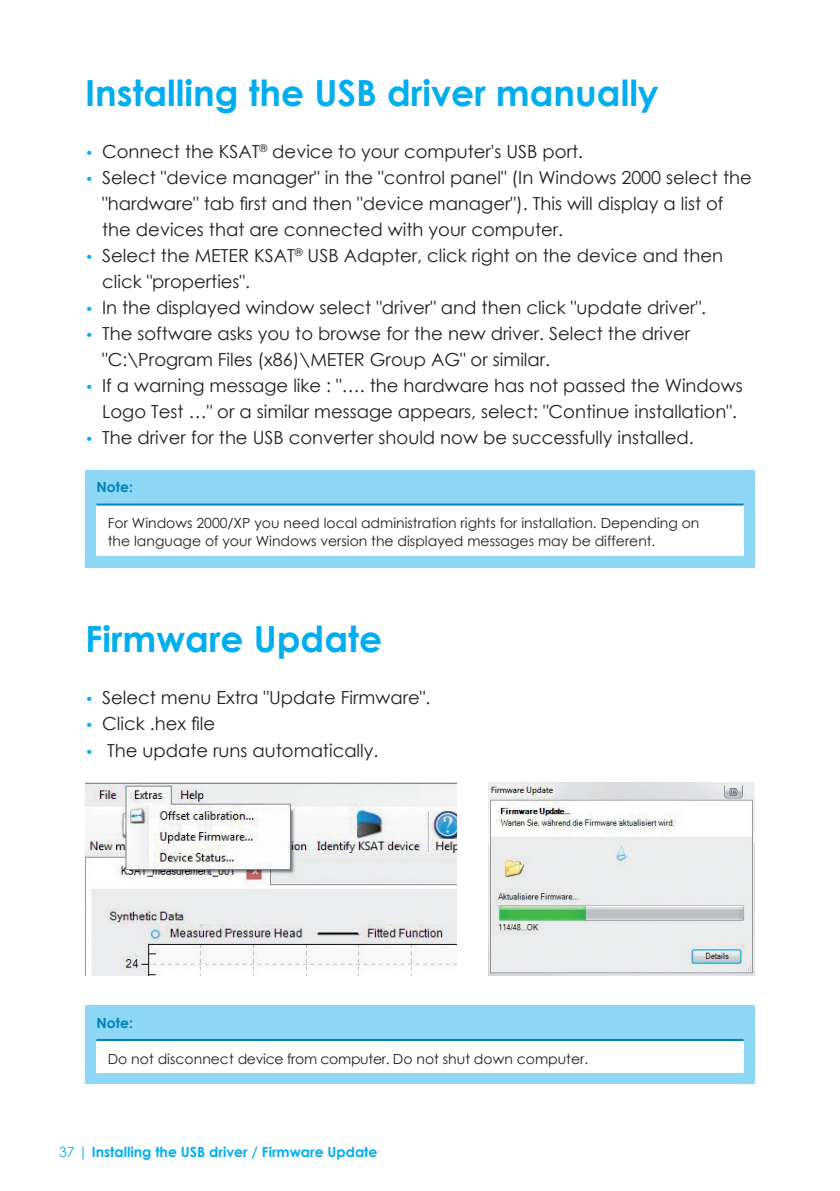
<style>
.page{position:relative;width:840px;height:1191px;background:#fff}
.page>*{position:absolute;margin:0;border:0;box-sizing:border-box;transform-origin:0 0}
.t1{font:700 36px "Century Gothic";color:#00aeef}
.t2{font:18px/26px "Century Gothic";color:#231f20}
.t3{font:14px/18px "Century Gothic";color:#231f20}
.t4{font:700 14px "Century Gothic";color:#00aeef}
.t5{font:700 14px "Century Gothic";color:#0083b6}
.s1{font-weight:700;font-size:14px;color:#00aeef}
.s2{font-weight:400}
</style>
<div class="page">
<div style="left:85px;top:470px;width:669px;height:98px;background:#8dd7f7"></div>
<div style="left:96px;top:505px;width:647px;height:50px;background:#fff"></div>
<hr style="left:96px;top:503px;width:647px;height:2px;background:#0083b6">
<img style="left:488px;top:782px;width:266px;height:193px">
<img style="left:86px;top:782px;width:370px;height:193px">
<div style="left:85px;top:1005px;width:669px;height:78px;background:#8dd7f7"></div>
<div style="left:96px;top:1040px;width:647px;height:32px;background:#fff"></div>
<hr style="left:96px;top:1039px;width:647px;height:2px;background:#0083b6">
<h1 class="t1" style="left:85px;top:66px;width:575px">Installing the USB driver manually</h1>
<p class="t2" style="left:85px;top:138px;width:499px"><span class="s1">•</span> Connect the KSAT<sup>®</sup> device to your computer's USB port.</p>
<p class="t2" style="left:102px;top:164px;width:650px;text-indent:-17px"><span class="s1">•</span> Select "device manager" in the "control panel" (In Windows 2000 select the "hardware" tab first and then "device manager"). This will display a list of the devices that are connected with your computer.</p>
<p class="t2" style="left:102px;top:242px;width:622px;text-indent:-17px"><span class="s1">•</span> Select the METER KSAT<sup>®</sup> USB Adapter, click right on the device and then click "properties".</p>
<p class="t2" style="left:85px;top:294px;width:622px"><span class="s1">•</span> In the displayed window select "driver" and then click "update driver".</p>
<p class="t2" style="left:102px;top:320px;width:589px;text-indent:-17px"><span class="s1">•</span> The software asks you to browse for the new driver. Select the driver "C:\Program Files (x86)\METER Group AG" or similar.</p>
<p class="t2" style="left:102px;top:372px;width:641px;text-indent:-17px"><span class="s1">•</span> If a warning message like : "…. the hardware has not passed the Windows<br>Logo Test …" or a similar message appears, select: "Continue installation".</p>
<p class="t2" style="left:85px;top:424px;width:609px"><span class="s1">•</span> The driver for the USB converter should now be successfully installed.</p>
<p class="t5" style="left:96px;top:476px;width:38px">Note:</p>
<p class="t3" style="left:108px;top:514px;width:593px">For Windows 2000/XP you need local administration rights for installation. Depending on the language of your Windows version the displayed messages may be different.</p>
<h1 class="t1" style="left:85px;top:612px;width:298px">Firmware Update</h1>
<p class="t2" style="left:85px;top:684px;width:346px"><span class="s1">•</span> Select menu Extra "Update Firmware".</p>
<p class="t2" style="left:85px;top:710px;width:131px"><span class="s1">•</span> Click .hex file</p>
<p class="t2" style="left:85px;top:736px;width:295px"><span class="s1">•</span> The update runs automatically.</p>
<p class="t5" style="left:96px;top:1012px;width:38px">Note:</p>
<p class="t3" style="left:108px;top:1049px;width:481px">Do not disconnect device from computer. Do not shut down computer.</p>
<p class="t4" style="left:59px;top:1141px;width:319px"><span class="s2">37 |</span> Installing the USB driver / Firmware Update</p>
</div>
